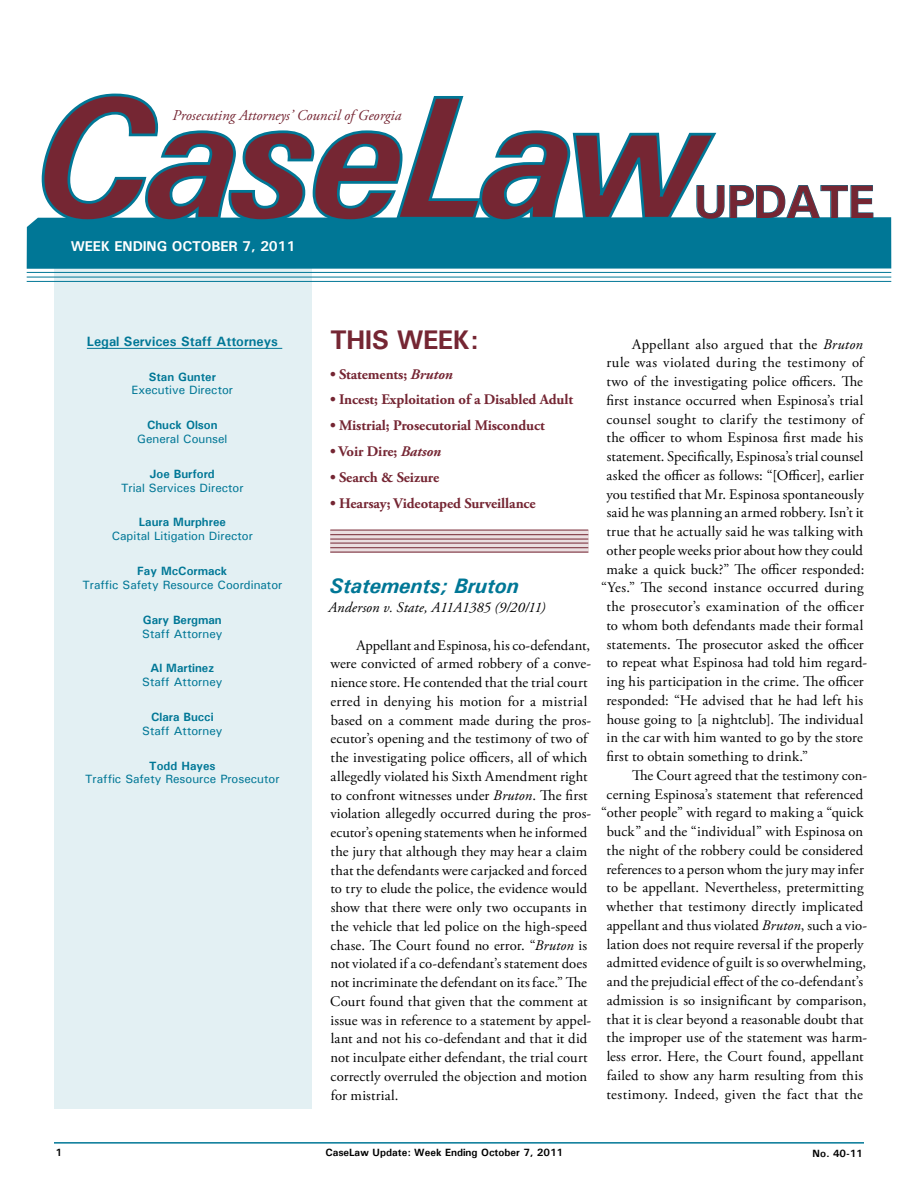
<style>
.page{position:relative;width:918px;height:1188px;background:#fff}
.page>*{position:absolute;margin:0;border:0;box-sizing:border-box;transform-origin:0 0}
.t1{font:700 47.1px "Univers";letter-spacing:-.025em;color:#752633}
.t2{font:700 27px "Univers";letter-spacing:-.025em;color:#752633}
.t3{font:italic 700 21px "Univers";color:#007796}
.t4{font:italic 15px "Adobe Garamond Pro";color:#752633}
.t5{font:14.7px/18.8px "Adobe Garamond Pro";letter-spacing:.01em;color:#000}
.t6{font:700 14.7px "Adobe Garamond Pro";letter-spacing:-.005em;color:#752633}
.t7{font:14.7px "Adobe Garamond Pro";letter-spacing:-.01em;color:#000}
.t8{font:14.7px "Adobe Garamond Pro";letter-spacing:.03em;color:#000}
.t9{font:italic 14.7px "Adobe Garamond Pro";letter-spacing:.005em;color:#000}
.t10{font:700 14.25px "Univers";letter-spacing:-.01em;color:#fff}
.t11{font:700 13.5px "Univers";color:#007796}
.t12{font:500 12px "Univers";color:#007796}
.t13{font:700 12px "Univers";color:#007796}
.t14{font:700 10.5px "Univers";color:#000}
.s1{font-style:italic}
</style>
<div class="page">
<hr style="left:54px;top:1142px;width:810px;height:2px;background:#007796">
<div style="left:54px;top:228px;width:258px;height:880px;background:#e3f0f3"></div>
<hr style="left:87px;top:348px;width:195px;height:1px;background:#007796">
<div style="left:27px;top:217px;width:864px;height:52px;background:#007796"></div>
<hr style="left:27px;top:272px;width:864px;height:1px;background:#007796">
<hr style="left:27px;top:277px;width:864px;height:1px;background:#007796">
<svg style="left:330px;top:531px;width:258px;height:21px;background:#ddcbce"></svg>
<hr style="left:330px;top:530px;width:258px;height:1px;background:#752633">
<hr style="left:330px;top:543px;width:258px;height:1px;background:#752633">
<hr style="left:330px;top:547px;width:258px;height:1px;background:#752633">
<hr style="left:330px;top:552px;width:258px;height:1px;background:#752633">
<hr style="left:330px;top:534px;width:258px;height:1px;background:#752633">
<hr style="left:330px;top:539px;width:258px;height:1px;background:#752633">
<svg style="left:719px;top:185px;width:155px;height:35px"></svg>
<hr style="left:27px;top:281px;width:864px;height:1px;background:#007796">
<svg style="left:40px;top:93px;width:679px;height:130px"></svg>
<p class="t4" style="left:172px;top:107px;width:230px">Prosecuting Attorneys’ Council of Georgia</p>
<p class="t10" style="left:71px;top:237px;width:226px">WEEK ENDING OCTOBER 7, 2011</p>
<h1 class="t1" style="left:694px;top:172px;width:182px">UPDATE</h1>
<p class="t11" style="left:87px;top:332px;width:193px">Legal Services Staff Attorneys</p>
<p class="t13" style="left:149px;top:369px;width:69px">Stan Gunter</p>
<p class="t12" style="left:132px;top:383px;width:103px">Executive Director</p>
<p class="t13" style="left:147px;top:417px;width:72px">Chuck Olson</p>
<p class="t12" style="left:137px;top:431px;width:92px">General Counsel</p>
<p class="t13" style="left:150px;top:466px;width:66px">Joe Burford</p>
<p class="t12" style="left:121px;top:480px;width:124px">Trial Services Director</p>
<p class="t13" style="left:139px;top:515px;width:89px">Laura Murphree</p>
<p class="t12" style="left:112px;top:528px;width:143px">Capital Litigation Director</p>
<p class="t13" style="left:137px;top:563px;width:92px">Fay McCormack</p>
<p class="t12" style="left:82px;top:577px;width:202px">Traffic Safety Resource Coordinator</p>
<p class="t13" style="left:143px;top:612px;width:80px">Gary Bergman</p>
<p class="t12" style="left:142px;top:626px;width:82px">Staff Attorney</p>
<p class="t13" style="left:151px;top:661px;width:65px">Al Martinez</p>
<p class="t12" style="left:142px;top:674px;width:82px">Staff Attorney</p>
<p class="t13" style="left:151px;top:709px;width:64px">Clara Bucci</p>
<p class="t12" style="left:142px;top:723px;width:82px">Staff Attorney</p>
<p class="t13" style="left:149px;top:758px;width:68px">Todd Hayes</p>
<p class="t12" style="left:85px;top:772px;width:196px">Traffic Safety Resource Prosecutor</p>
<h2 class="t2" style="left:330px;top:322px;width:150px">THIS WEEK:</h2>
<p class="t6" style="left:330px;top:365px;width:124px">• Statements; <span class="s1">Bruton</span></p>
<p class="t6" style="left:330px;top:391px;width:245px">• Incest; Exploitation of a Disabled Adult</p>
<p class="t6" style="left:330px;top:417px;width:216px">• Mistrial; Prosecutorial Misconduct</p>
<p class="t6" style="left:330px;top:443px;width:113px">• Voir Dire; <span class="s1">Batson</span></p>
<p class="t6" style="left:330px;top:469px;width:111px">• Search &amp; Seizure</p>
<p class="t6" style="left:330px;top:494px;width:207px">• Hearsay; Videotaped Surveillance</p>
<h3 class="t3" style="left:329px;top:573px;width:191px">Statements; Bruton</h3>
<p class="t9" style="left:329px;top:599px;width:218px">Anderson v. State, A11A1385 (9/20/11)</p>
<p class="t5" style="left:330px;top:636px;width:262px;text-indent:26px">Appellant and Espinosa, his co-defendant, were convicted of armed robbery of a conve&shy;nience store. He contended that the trial court erred in denying his motion for a mistrial based on a comment made during the pros&shy;ecutor’s opening and the testimony of two of the investigating police officers, all of which allegedly violated his Sixth Amendment right to confront witnesses under <span class="s1">Bruton</span>. The first violation allegedly occurred during the pros&shy;ecutor’s opening statements when he informed the jury that although they may hear a claim that the defendants were carjacked and forced to try to elude the police, the evidence would show that there were only two occupants in the vehicle that led police on the high-speed chase. The Court found no error. “<span class="s1">Bruton</span> is not violated if a co-defendant’s statement does not incriminate the defendant on its face.” The Court found that given that the comment at issue was in reference to a statement by appel&shy;lant and not his co-defendant and that it did not inculpate either defendant, the trial court correctly overruled the objection and motion for mistrial.</p>
<p class="t5" style="left:632px;top:335px;width:232px">Appellant also argued that the <span class="s1">Bruton</span></p>
<p class="t8" style="left:606px;top:354px;width:259px">rule was violated during the testimony of</p>
<p class="t5" style="left:607px;top:373px;width:258px">two of the investigating police officers. The</p>
<p class="t5" style="left:606px;top:391px;width:258px">first instance occurred when Espinosa’s trial</p>
<p class="t5" style="left:607px;top:410px;width:258px">counsel sought to clarify the testimony of</p>
<p class="t5" style="left:607px;top:429px;width:258px">the officer to whom Espinosa first made his</p>
<p class="t5" style="left:607px;top:448px;width:258px">statement. Specifically, Espinosa’s trial counsel</p>
<p class="t5" style="left:607px;top:466px;width:259px">asked the officer as follows: “[Officer], earlier</p>
<p class="t5" style="left:606px;top:485px;width:259px">you testified that Mr. Espinosa spontaneously</p>
<p class="t5" style="left:607px;top:504px;width:258px">said he was planning an armed robbery. Isn’t it</p>
<p class="t5" style="left:607px;top:523px;width:258px">true that he actually said he was talking with</p>
<p class="t7" style="left:607px;top:541px;width:258px">other people weeks prior about how they could</p>
<p class="t5" style="left:607px;top:560px;width:259px">make a quick buck?” The officer responded:</p>
<p class="t5" style="left:601px;top:579px;width:264px">“Yes.” The second instance occurred during</p>
<p class="t5" style="left:607px;top:598px;width:259px">the prosecutor’s examination of the officer</p>
<p class="t5" style="left:607px;top:616px;width:258px">to whom both defendants made their formal</p>
<p class="t5" style="left:607px;top:635px;width:259px">statements. The prosecutor asked the officer</p>
<p class="t5" style="left:607px;top:654px;width:262px">to repeat what Espinosa had told him regard-</p>
<p class="t5" style="left:607px;top:673px;width:259px">ing his participation in the crime. The officer</p>
<p class="t5" style="left:606px;top:691px;width:258px">responded: “He advised that he had left his</p>
<p class="t5" style="left:607px;top:710px;width:258px">house going to [a nightclub]. The individual</p>
<p class="t5" style="left:607px;top:729px;width:258px">in the car with him wanted to go by the store</p>
<p class="t5" style="left:606px;top:748px;width:203px">first to obtain something to drink.”</p>
<p class="t5" style="left:632px;top:766px;width:237px">The Court agreed that the testimony con-</p>
<p class="t5" style="left:607px;top:785px;width:258px">cerning Espinosa’s statement that referenced</p>
<p class="t5" style="left:601px;top:804px;width:264px">“other people” with regard to making a “quick</p>
<p class="t5" style="left:607px;top:823px;width:258px">buck” and the “individual” with Espinosa on</p>
<p class="t5" style="left:607px;top:841px;width:258px">the night of the robbery could be considered</p>
<p class="t5" style="left:606px;top:860px;width:259px">references to a person whom the jury may infer</p>
<p class="t5" style="left:607px;top:879px;width:259px">to be appellant. Nevertheless, pretermitting</p>
<p class="t5" style="left:606px;top:898px;width:258px">whether that testimony directly implicated</p>
<p class="t5" style="left:607px;top:916px;width:262px">appellant and thus violated <span class="s1">Bruton</span>, such a vio-</p>
<p class="t5" style="left:607px;top:935px;width:259px">lation does not require reversal if the properly</p>
<p class="t5" style="left:607px;top:954px;width:261px">admitted evidence of guilt is so overwhelming,</p>
<p class="t5" style="left:607px;top:973px;width:258px">and the prejudicial effect of the co-defendant’s</p>
<p class="t5" style="left:607px;top:991px;width:261px">admission is so insignificant by comparison,</p>
<p class="t5" style="left:607px;top:1010px;width:259px">that it is clear beyond a reasonable doubt that</p>
<p class="t5" style="left:607px;top:1029px;width:262px">the improper use of the statement was harm-</p>
<p class="t5" style="left:607px;top:1048px;width:259px">less error. Here, the Court found, appellant</p>
<p class="t5" style="left:607px;top:1066px;width:258px">failed to show any harm resulting from this</p>
<p class="t5" style="left:607px;top:1085px;width:258px">testimony. Indeed, given the fact that the</p>
<p class="t14" style="left:56px;top:1146px;width:8px">1</p>
<p class="t14" style="left:326px;top:1146px;width:239px">CaseLaw Update: Week Ending October 7, 2011</p>
<p class="t14" style="left:813px;top:1147px;width:52px">No. 40-11</p>
</div>
